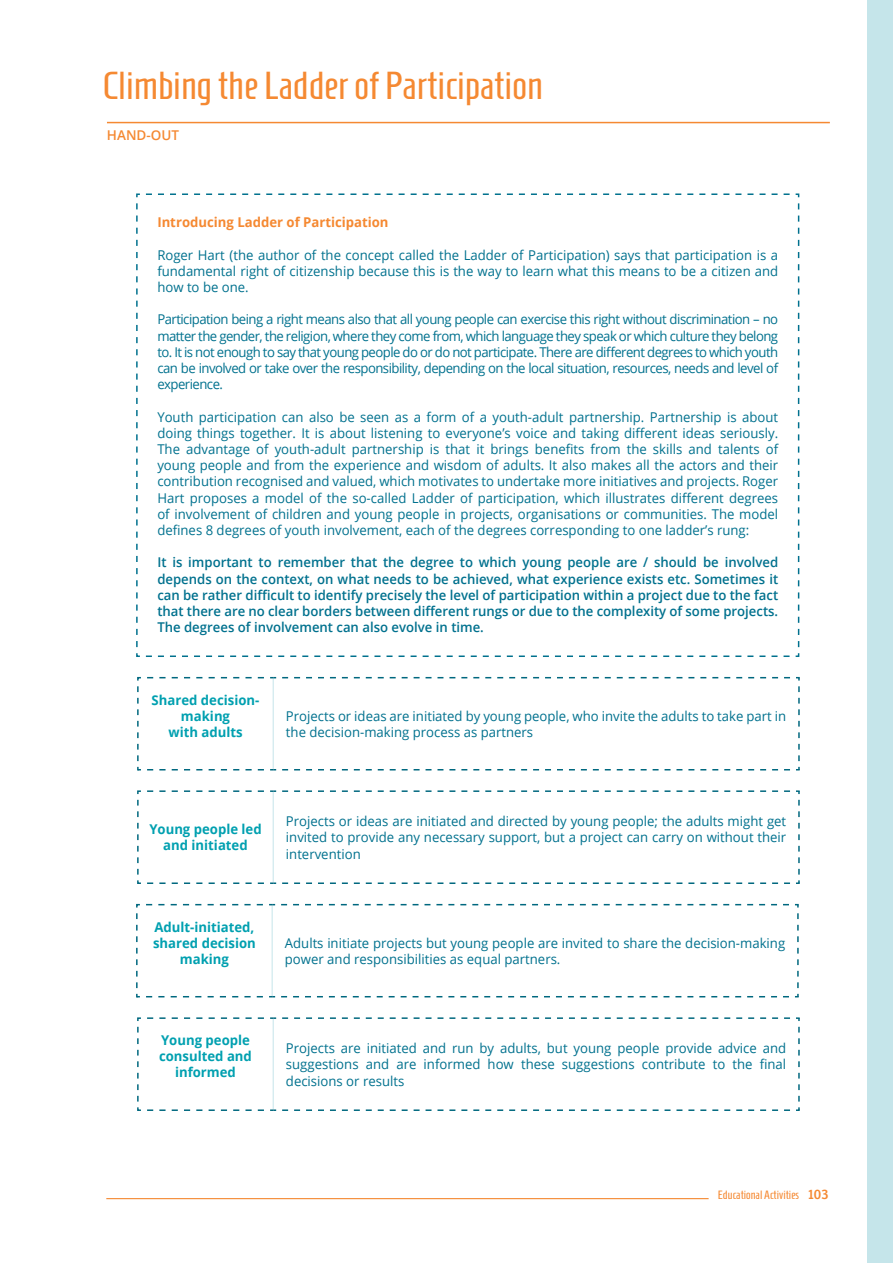
<style>
.page{position:relative;width:893px;height:1263px;background:#fff}
.page>*{position:absolute;margin:0;border:0;box-sizing:border-box;transform-origin:0 0}
.t1{font:39px "Homenaje";color:#f58932}
.t2{font:13.5px/16.2px "Open Sans";color:#00718e;text-align:justify}
.t3{font:600 13.5px/16.2px "Open Sans";color:#00718e;text-align:justify}
.t4{font:700 13.5px/16.2px "Open Sans";color:#00a0b0;text-align:center}
.t5{font:700 13.5px "Open Sans";color:#f58932}
.t6{font:600 13.5px "Open Sans";color:#f58932}
.t7{font:12px "Homenaje";color:#f58932}
.s1{font-family:"Euphemia UCAS";font-weight:700}
</style>
<div class="page">
<svg style="left:137px;top:676px;width:663px;height:95px"></svg>
<svg style="left:137px;top:790px;width:663px;height:94px"></svg>
<svg style="left:136px;top:903px;width:663px;height:95px"></svg>
<svg style="left:137px;top:1017px;width:663px;height:94px"></svg>
<hr style="left:107px;top:122px;width:723px;height:1px;background:#f58932">
<svg style="left:136px;top:193px;width:664px;height:464px"></svg>
<hr style="left:106px;top:1198px;width:603px;height:1px;background:#f58932">
<div style="left:867px;top:0;width:26px;height:1263px;background:#c5e5ea"></div>
<h1 class="t1" style="left:103px;top:64px;width:441px">Climbing the Ladder of Participation</h1>
<p class="t6" style="left:107px;top:126px;width:74px">HAND-OUT</p>
<p class="t5" style="left:157px;top:213px;width:233px">Introducing Ladder of Participation</p>
<p class="t2" style="left:157px;top:246px;width:622px">Roger Hart (the author of the concept called the Ladder of Participation) says that participation is a fundamental right of citizenship because this is the way to learn what this means to be a citizen and how to be one.</p>
<p class="t2" style="left:157px;top:311px;width:622px">Participation being a right means also that all young people can exercise this right without discrimination – no matter the gender, the religion, where they come from, which language they speak or which culture they belong to. It is not enough to say that young people do or do not participate. There are different degrees to which youth can be involved or take over the responsibility, depending on the local situation, resources, needs and level of experience.</p>
<p class="t2" style="left:157px;top:408px;width:622px">Youth participation can also be seen as a form of a youth-adult partnership. Partnership is about doing things together. It is about listening to everyone’s voice and taking different ideas seriously.<br>The advantage of youth-adult partnership is that it brings benefits from the skills and talents of young people and from the experience and wisdom of adults. It also makes all the actors and their contribution recognised and valued, which motivates to undertake more initiatives and projects. Roger Hart proposes a model of the so-called Ladder of participation, which illustrates different degrees of involvement of children and young people in projects, organisations or communities. The model defines 8 degrees of youth involvement, each of the degrees corresponding to one ladder’s rung:</p>
<p class="t3" style="left:157px;top:554px;width:622px">It is important to remember that the degree to which young people are / should be involved depends on the context, on what needs to be achieved, what experience exists etc. Sometimes it can be rather difficult to identify precisely the level of participation within a project due to the fact that there are no clear borders between different rungs or due to the complexity of some projects.<br>The degrees of involvement can also evolve in time.</p>
<p class="t4" style="left:152px;top:691px;width:109px">Shared decision&shy;making<br>with adults</p>
<p class="t2" style="left:286px;top:707px;width:502px">Projects or ideas are initiated by young people, who invite the adults to take part in the decision-making process as partners</p>
<p class="t4" style="left:149px;top:821px;width:114px">Young people led and initiated</p>
<p class="t2" style="left:286px;top:813px;width:502px">Projects or ideas are initiated and directed by young people; the adults might get invited to provide any necessary support, but a project can carry on without their intervention</p>
<p class="t4" style="left:153px;top:918px;width:104px">Adult-initiated, shared decision making</p>
<p class="t2" style="left:285px;top:934px;width:502px">Adults initiate projects but young people are invited to share the decision-making power and responsibilities as equal partners.</p>
<p class="t4" style="left:159px;top:1032px;width:94px">Young people consulted and informed</p>
<p class="t2" style="left:286px;top:1040px;width:502px">Projects are initiated and run by adults, but young people provide advice and suggestions and are informed how these suggestions contribute to the final decisions or results</p>
<p class="t7" style="left:718px;top:1188px;width:113px">Educational Activities <span class="s1">103</span></p>
</div>
